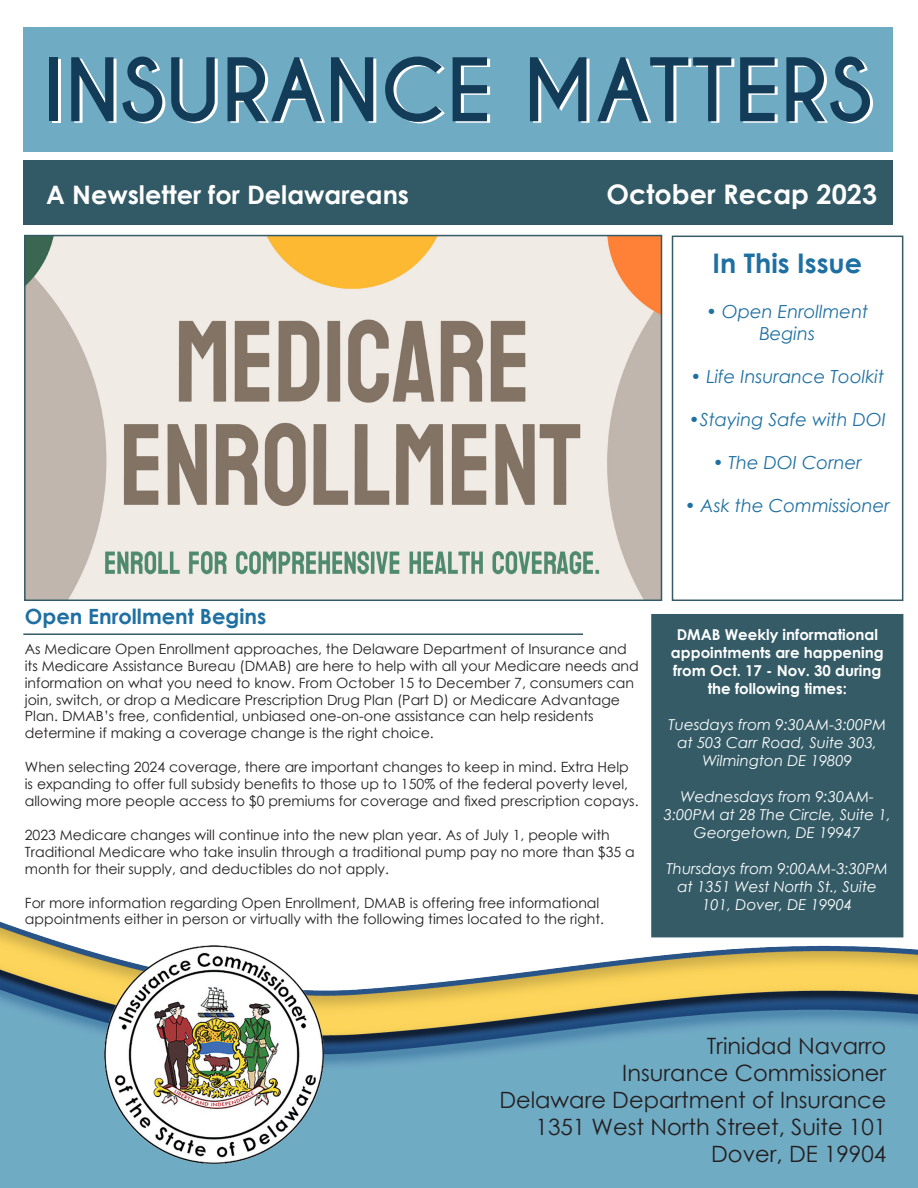
<style>
.page{position:relative;width:918px;height:1188px;background:#fff}
.page>*{position:absolute;margin:0;border:0;box-sizing:border-box;transform-origin:0 0}
.t1{font:700 81.9px "Caviar Dreams";letter-spacing:.01em;color:#fff}
.t2{font:700 27px "Century Gothic";color:#fff}
.t3{font:700 27px "Century Gothic";color:#1f70a2}
.t4{font:700 25.5px "Century Gothic";color:#fff}
.t5{font:22.5px/27px "Century Gothic";color:#231f20;text-align:right}
.t6{font:700 21px "Century Gothic";color:#1f70a2}
.t7{font:italic 18px/21.6px "Century Gothic";color:#1f70a2;text-align:center}
.t8{font:italic 15px/18px "Century Gothic";color:#fff;text-align:center}
.t9{font:700 15px/18px "Century Gothic";color:#fff;text-align:center}
.t10{font:14.1px/17px "Century Gothic";color:#231f20}
</style>
<div class="page">
<img style="left:0;top:856px;width:918px;height:332px">
<img style="left:105px;top:945px;width:218px;height:219px">
<div style="left:24px;top:28px;width:869px;height:124px;background:#70abc4"></div>
<div style="left:24px;top:160px;width:869px;height:65px;background:#325a66"></div>
<div style="left:672px;top:236px;width:231px;height:365px;border:2px solid #345b66"></div>
<hr style="left:23px;top:633px;width:560px;height:2px;background:#345b66">
<img style="left:27px;top:238px;width:632px;height:360px">
<div style="left:24px;top:235px;width:638px;height:366px;border:2px solid #345b66"></div>
<div style="left:651px;top:614px;width:252px;height:323px;background:#345b66"></div>
<p class="t1" style="left:46px;top:42px;width:831px">INSURANCE MATTERS</p>
<p class="t4" style="left:46px;top:176px;width:365px">A Newsletter for Delawareans</p>
<p class="t2" style="left:607px;top:174px;width:272px">October Recap 2023</p>
<p class="t2" style="left:688px;top:174px;width:154px">March 2023</p>
<p class="t3" style="left:713px;top:243px;width:151px">In This Issue</p>
<p class="t7" style="left:706px;top:301px;width:164px">• Open Enrollment<br>Begins</p>
<p class="t7" style="left:690px;top:365px;width:195px">• Life Insurance Toolkit</p>
<p class="t7" style="left:689px;top:409px;width:198px">•Staying Safe with DOI</p>
<p class="t7" style="left:713px;top:452px;width:151px">• The DOI Corner</p>
<p class="t7" style="left:685px;top:495px;width:207px">• Ask the Commissioner</p>
<p class="t6" style="left:25px;top:600px;width:243px">Open Enrollment Begins</p>
<p class="t10" style="left:25px;top:640px;width:616px">As Medicare Open Enrollment approaches, the Delaware Department of Insurance and its Medicare Assistance Bureau (DMAB) are here to help with all your Medicare needs and information on what you need to know. From October 15 to December 7, consumers can join, switch, or drop a Medicare Prescription Drug Plan (Part D) or Medicare Advantage Plan. DMAB’s free, confidential, unbiased one-on-one assistance can help residents determine if making a coverage change is the right choice.</p>
<p class="t10" style="left:25px;top:758px;width:615px">When selecting 2024 coverage, there are important changes to keep in mind. Extra Help is expanding to offer full subsidy benefits to those up to 150% of the federal poverty level, allowing more people access to $0 premiums for coverage and fixed prescription copays.</p>
<p class="t10" style="left:25px;top:826px;width:611px">2023 Medicare changes will continue into the new plan year. As of July 1, people with<br>Traditional Medicare who take insulin through a traditional pump pay no more than $35 a month for their supply, and deductibles do not apply.</p>
<p class="t10" style="left:25px;top:894px;width:581px">For more information regarding Open Enrollment, DMAB is offering free informational appointments either in person or virtually with the following times located to the right.</p>
<p class="t9" style="left:671px;top:625px;width:214px">DMAB Weekly informational appointments are happening from Oct. 17 - Nov. 30 during the following times:</p>
<p class="t8" style="left:669px;top:716px;width:219px">Tuesdays from 9:30AM-3:00PM at 503 Carr Road, Suite 303,<br>Wilmington DE 19809</p>
<p class="t8" style="left:664px;top:788px;width:229px">Wednesdays from 9:30AM-<br>3:00PM at 28 The Circle, Suite 1,<br>Georgetown, DE 19947</p>
<p class="t8" style="left:667px;top:860px;width:223px">Thursdays from 9:00AM-3:30PM at 1351 West North St., Suite<br>101, Dover, DE 19904</p>
<p class="t5" style="left:499px;top:1032px;width:389px">Trinidad Navarro<br>Insurance Commissioner<br>Delaware Department of Insurance<br>1351 West North Street, Suite 101<br>Dover, DE 19904</p>
</div>
